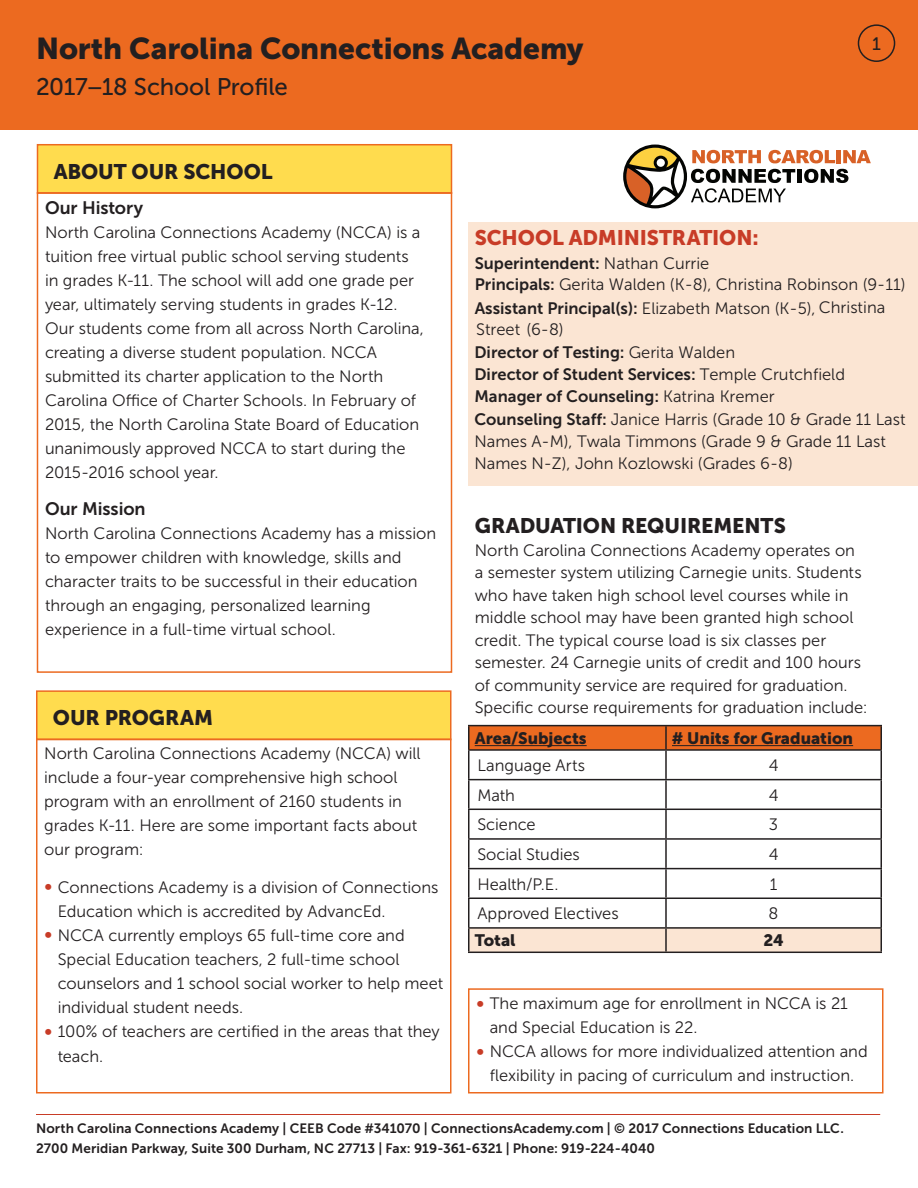
<style>
.page{position:relative;width:918px;height:1188px;background:#fff}
.page>*{position:absolute;margin:0;border:0;box-sizing:border-box;transform-origin:0 0}
.t1{font:30px "Museo Sans 900";letter-spacing:-.005em;color:#231f20}
.t2{font:24px "Museo Sans 500";letter-spacing:-.01em;color:#231f20}
.t3{font:21px "Museo Sans 900";letter-spacing:-.005em;color:#231f20}
.t4{font:21px "Museo Sans 900";letter-spacing:-.005em;color:#c83c27}
.t5{font:18px "Museo Sans 700";letter-spacing:-.005em;color:#231f20}
.t6{font:18px "Museo Sans 500";color:#231f20}
.t7{font:16.5px/24px "Museo Sans 300";color:#231f20}
.t8{font:16.5px "Museo Sans 900";color:#231f20}
.t9{font:13.5px/20.2px "Museo Sans 700";letter-spacing:.01em;color:#231f20}
.s1{font-size:21px;color:#c83c27}
.s2{font-family:"Museo Sans 700"}
</style>
<div class="page">
<div style="left:0;top:0;width:918px;height:130px;background:#ec6a20"></div>
<hr style="left:36px;top:1114px;width:844px;height:1px;background:#c83c27">
<div style="left:858px;top:24px;width:37px;height:38px;border:2px solid #231f20;border-radius:50%"></div>
<div style="left:37px;top:144px;width:415px;height:50px;background:#ffdc4e;border:2px solid #ec6a20"></div>
<div style="left:36px;top:690px;width:416px;height:50px;background:#ffdc4e;border:2px solid #ec6a20"></div>
<svg style="left:623px;top:145px;width:248px;height:63px"></svg>
<div style="left:37px;top:192px;width:415px;height:481px;border:2px solid #ec6a20"></div>
<div style="left:36px;top:739px;width:416px;height:355px;border:2px solid #ec6a20"></div>
<div style="left:468px;top:988px;width:416px;height:106px;border:2px solid #ec6a20"></div>
<div style="left:468px;top:222px;width:450px;height:264px;background:#fbe5d3"></div>
<div style="left:469px;top:726px;width:197px;height:24px;background:#ec6a20"></div>
<div style="left:666px;top:726px;width:215px;height:24px;background:#ec6a20"></div>
<div style="left:469px;top:928px;width:197px;height:24px;background:#fbe5d3"></div>
<div style="left:666px;top:928px;width:215px;height:24px;background:#fbe5d3"></div>
<hr style="left:665px;top:726px;width:2px;height:23px;background:#231f20">
<hr style="left:665px;top:751px;width:2px;height:28px;background:#231f20">
<hr style="left:468px;top:779px;width:198px;height:1px;background:#231f20">
<hr style="left:666px;top:779px;width:216px;height:1px;background:#231f20">
<hr style="left:665px;top:780px;width:2px;height:29px;background:#231f20">
<hr style="left:468px;top:809px;width:198px;height:1px;background:#231f20">
<hr style="left:666px;top:809px;width:216px;height:1px;background:#231f20">
<hr style="left:665px;top:810px;width:2px;height:28px;background:#231f20">
<hr style="left:468px;top:838px;width:198px;height:2px;background:#231f20">
<hr style="left:666px;top:838px;width:216px;height:2px;background:#231f20">
<hr style="left:665px;top:840px;width:2px;height:28px;background:#231f20">
<hr style="left:468px;top:868px;width:198px;height:1px;background:#231f20">
<hr style="left:666px;top:868px;width:216px;height:1px;background:#231f20">
<hr style="left:665px;top:869px;width:2px;height:29px;background:#231f20">
<hr style="left:468px;top:898px;width:198px;height:1px;background:#231f20">
<hr style="left:666px;top:898px;width:216px;height:1px;background:#231f20">
<hr style="left:665px;top:899px;width:2px;height:28px;background:#231f20">
<hr style="left:468px;top:725px;width:198px;height:1px;background:#231f20">
<hr style="left:468px;top:726px;width:2px;height:23px;background:#231f20">
<hr style="left:666px;top:725px;width:216px;height:1px;background:#231f20">
<hr style="left:880px;top:726px;width:2px;height:23px;background:#231f20">
<hr style="left:468px;top:749px;width:198px;height:2px;background:#231f20">
<hr style="left:666px;top:749px;width:216px;height:2px;background:#231f20">
<hr style="left:468px;top:751px;width:2px;height:28px;background:#231f20">
<hr style="left:880px;top:751px;width:2px;height:28px;background:#231f20">
<hr style="left:468px;top:780px;width:2px;height:29px;background:#231f20">
<hr style="left:880px;top:780px;width:2px;height:29px;background:#231f20">
<hr style="left:468px;top:810px;width:2px;height:28px;background:#231f20">
<hr style="left:880px;top:810px;width:2px;height:28px;background:#231f20">
<hr style="left:468px;top:840px;width:2px;height:28px;background:#231f20">
<hr style="left:880px;top:840px;width:2px;height:28px;background:#231f20">
<hr style="left:468px;top:869px;width:2px;height:29px;background:#231f20">
<hr style="left:880px;top:869px;width:2px;height:29px;background:#231f20">
<hr style="left:468px;top:899px;width:2px;height:28px;background:#231f20">
<hr style="left:880px;top:899px;width:2px;height:28px;background:#231f20">
<hr style="left:468px;top:927px;width:198px;height:2px;background:#231f20">
<hr style="left:468px;top:929px;width:2px;height:23px;background:#231f20">
<hr style="left:666px;top:927px;width:216px;height:2px;background:#231f20">
<hr style="left:665px;top:929px;width:2px;height:23px;background:#231f20">
<hr style="left:880px;top:929px;width:2px;height:23px;background:#231f20">
<hr style="left:468px;top:952px;width:198px;height:1px;background:#231f20">
<hr style="left:666px;top:952px;width:216px;height:1px;background:#231f20">
<hr style="left:475px;top:745px;width:112px;height:1px;background:#231f20">
<hr style="left:672px;top:745px;width:181px;height:1px;background:#231f20">
<h1 class="t1" style="left:36px;top:31px;width:549px">North Carolina Connections Academy</h1>
<h2 class="t2" style="left:36px;top:73px;width:253px">2017–18 School Profile</h2>
<p class="t6" style="left:872px;top:33px;width:10px">1</p>
<h2 class="t3" style="left:54px;top:160px;width:220px">ABOUT OUR SCHOOL</h2>
<h3 class="t5" style="left:45px;top:198px;width:100px">Our History</h3>
<p class="t7" style="left:45px;top:220px;width:380px">North Carolina Connections Academy (NCCA) is a tuition free virtual public school serving students in grades K-11. The school will add one grade per year, ultimately serving students in grades K-12.<br>Our students come from all across North Carolina, creating a diverse student population. NCCA submitted its charter application to the North Carolina Office of Charter Schools. In February of 2015, the North Carolina State Board of Education unanimously approved NCCA to start during the 2015-2016 school year.</p>
<h3 class="t5" style="left:45px;top:499px;width:102px">Our Mission</h3>
<p class="t7" style="left:45px;top:522px;width:393px">North Carolina Connections Academy has a mission to empower children with knowledge, skills and character traits to be successful in their education through an engaging, personalized learning experience in a full-time virtual school.</p>
<h2 class="t3" style="left:53px;top:706px;width:162px">OUR PROGRAM</h2>
<p class="t7" style="left:44px;top:742px;width:378px">North Carolina Connections Academy (NCCA) will include a four-year comprehensive high school program with an enrollment of 2160 students in grades K-11. Here are some important facts about our program:</p>
<p class="t7" style="left:58px;top:875px;width:382px;text-indent:-14px"><span class="s1">•</span> Connections Academy is a division of Connections<br>Education which is accredited by AdvancEd.</p>
<p class="t7" style="left:58px;top:923px;width:387px;text-indent:-14px"><span class="s1">•</span> NCCA currently employs 65 full-time core and Special Education teachers, 2 full-time school counselors and 1 school social worker to help meet individual student needs.</p>
<p class="t7" style="left:58px;top:1019px;width:384px;line-height:24.8px;text-indent:-14px"><span class="s1">•</span> 100% of teachers are certified in the areas that they teach.</p>
<p class="t4" style="left:475px;top:226px;width:286px">SCHOOL ADMINISTRATION:</p>
<p class="t7" style="left:475px;top:253px;width:432px;line-height:21.3px"><span class="s2">Superintendent:</span> Nathan Currie<br><span class="s2">Principals:</span> Gerita Walden (K-8), Christina Robinson (9-11)</p>
<p class="t7" style="left:475px;top:298px;width:412px;line-height:21.1px"><span class="s2">Assistant Principal(s):</span> Elizabeth Matson (K-5), Christina<br>Street (6-8)</p>
<p class="t7" style="left:474px;top:341px;width:433px;line-height:22.4px"><span class="s2">Director of Testing:</span> Gerita Walden<br><span class="s2">Director of Student Services:</span> Temple Crutchfield <span class="s2">Manager of Counseling:</span> Katrina Kremer<br><span class="s2">Counseling Staff:</span> Janice Harris (Grade 10 &amp; Grade 11 Last Names A-M), Twala Timmons (Grade 9 &amp; Grade 11 Last Names N-Z), John Kozlowski (Grades 6-8)</p>
<h2 class="t3" style="left:475px;top:514px;width:313px">GRADUATION REQUIREMENTS</h2>
<p class="t7" style="left:475px;top:539px;width:394px;line-height:22.5px">North Carolina Connections Academy operates on a semester system utilizing Carnegie units. Students who have taken high school level courses while in middle school may have been granted high school credit. The typical course load is six classes per semester. 24 Carnegie units of credit and 100 hours of community service are required for graduation.<br>Specific course requirements for graduation include:</p>
<p class="t8" style="left:475px;top:729px;width:113px">Area/Subjects</p>
<p class="t8" style="left:672px;top:729px;width:183px"># Units for Graduation</p>
<p class="t7" style="left:477px;top:753px;width:109px">Language Arts</p>
<p class="t7" style="left:769px;top:753px;width:11px">4</p>
<p class="t7" style="left:477px;top:783px;width:39px">Math</p>
<p class="t7" style="left:769px;top:783px;width:11px">4</p>
<p class="t7" style="left:477px;top:813px;width:60px">Science</p>
<p class="t7" style="left:769px;top:813px;width:11px">3</p>
<p class="t7" style="left:477px;top:842px;width:104px">Social Studies</p>
<p class="t7" style="left:769px;top:842px;width:11px">4</p>
<p class="t7" style="left:477px;top:872px;width:83px">Health/P.E.</p>
<p class="t7" style="left:770px;top:872px;width:9px">1</p>
<p class="t7" style="left:477px;top:902px;width:143px">Approved Electives</p>
<p class="t7" style="left:769px;top:902px;width:11px">8</p>
<p class="t8" style="left:475px;top:931px;width:42px">Total</p>
<p class="t8" style="left:763px;top:931px;width:22px">24</p>
<p class="t7" style="left:490px;top:991px;width:360px;text-indent:-14px"><span class="s1">•</span> The maximum age for enrollment in NCCA is 21 and Special Education is 22.</p>
<p class="t7" style="left:476px;top:1039px;width:393px;text-align:center"><span class="s1">•</span> NCCA allows for more individualized attention and flexibility in pacing of curriculum and instruction.</p>
<p class="t9" style="left:36px;top:1118px;width:809px">North Carolina Connections Academy | CEEB Code #341070 | ConnectionsAcademy.com | © 2017 Connections Education LLC.<br>2700 Meridian Parkway, Suite 300 Durham, NC 27713 | Fax: 919-361-6321 | Phone: 919-224-4040</p>
</div>
